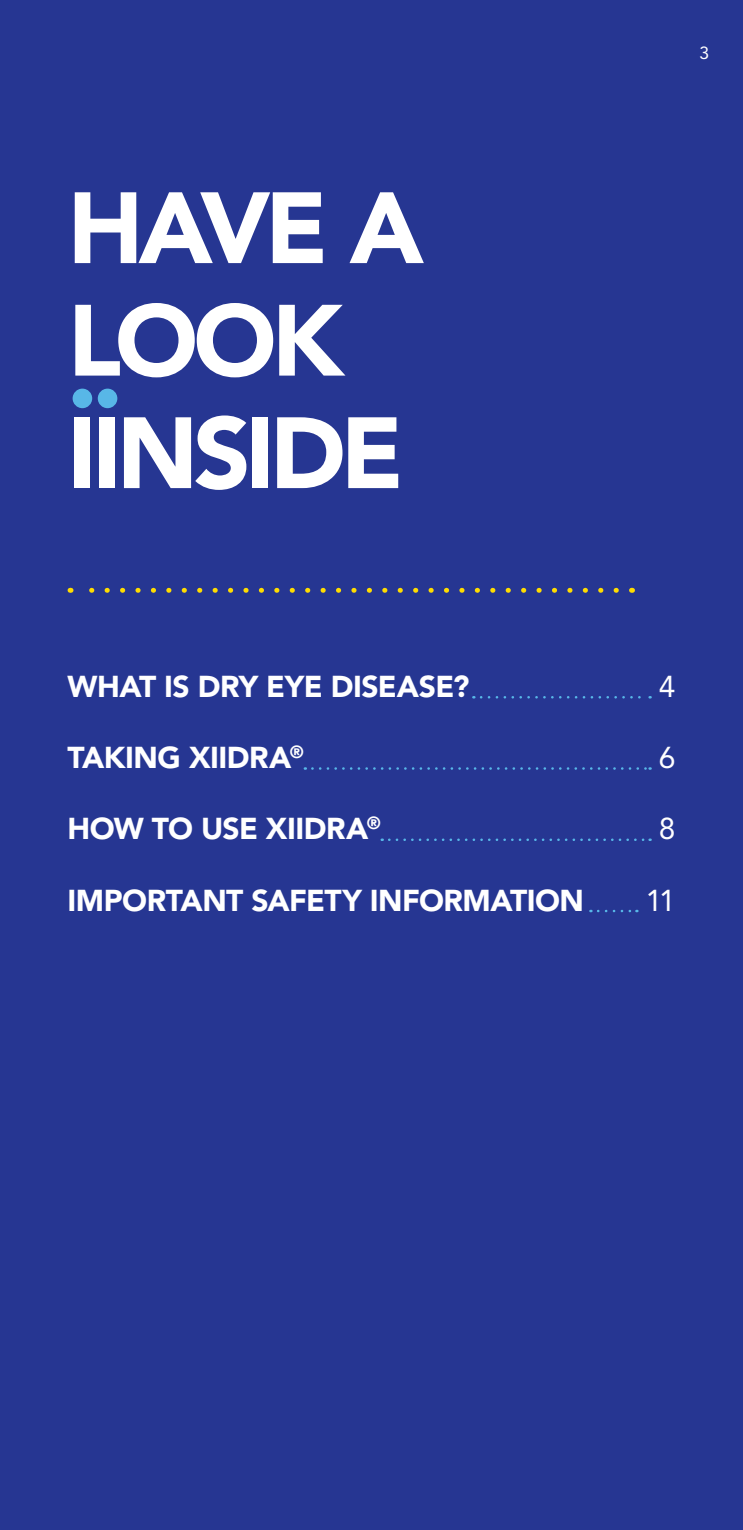
<style>
.page{position:relative;width:743px;height:1530px;background:#fff}
.page>*{position:absolute;margin:0;border:0;box-sizing:border-box;transform-origin:0 0}
.t1{font:900 100px/112.5px "Avenir LT Std";letter-spacing:-.05em;color:#fff}
.t2{font:900 30px "Avenir LT Std";letter-spacing:-.015em;color:#fff}
.t3{font:30px "Avenir LT Std";color:#fff}
.t4{font:17.5px "Avenir LT Std";color:#fff}
</style>
<div class="page">
<div style="left:0;top:0;width:742px;height:1530px;background:#263692"></div>
<svg style="left:481px;top:696px;width:169px;height:3px"></svg>
<svg style="left:312px;top:767px;width:338px;height:3px"></svg>
<svg style="left:389px;top:839px;width:261px;height:2px"></svg>
<svg style="left:598px;top:910px;width:39px;height:2px"></svg>
<svg style="left:89px;top:588px;width:527px;height:5px"></svg>
<div style="left:73px;top:389px;width:19px;height:19px;background:#58b7e7;border-radius:50%"></div>
<div style="left:98px;top:389px;width:19px;height:19px;background:#58b7e7;border-radius:50%"></div>
<p class="t1" style="left:68px;top:172px;width:357px">HAVE A<br>LOOK<br>IINSIDE</p>
<p class="t4" style="left:699px;top:43px;width:11px">3</p>
<p class="t2" style="left:68px;top:668px;width:403px">WHAT IS DRY EYE DISEASE?</p>
<p class="t3" style="left:658px;top:669px;width:18px">4</p>
<p class="t2" style="left:68px;top:739px;width:238px">TAKING XIIDRA<sup>®</sup></p>
<p class="t3" style="left:658px;top:740px;width:18px">6</p>
<p class="t2" style="left:68px;top:811px;width:314px">HOW TO USE XIIDRA<sup>®</sup></p>
<p class="t3" style="left:658px;top:811px;width:18px">8</p>
<p class="t2" style="left:68px;top:882px;width:518px">IMPORTANT SAFETY INFORMATION</p>
<p class="t3" style="left:645px;top:883px;width:31px">11</p>
</div>
